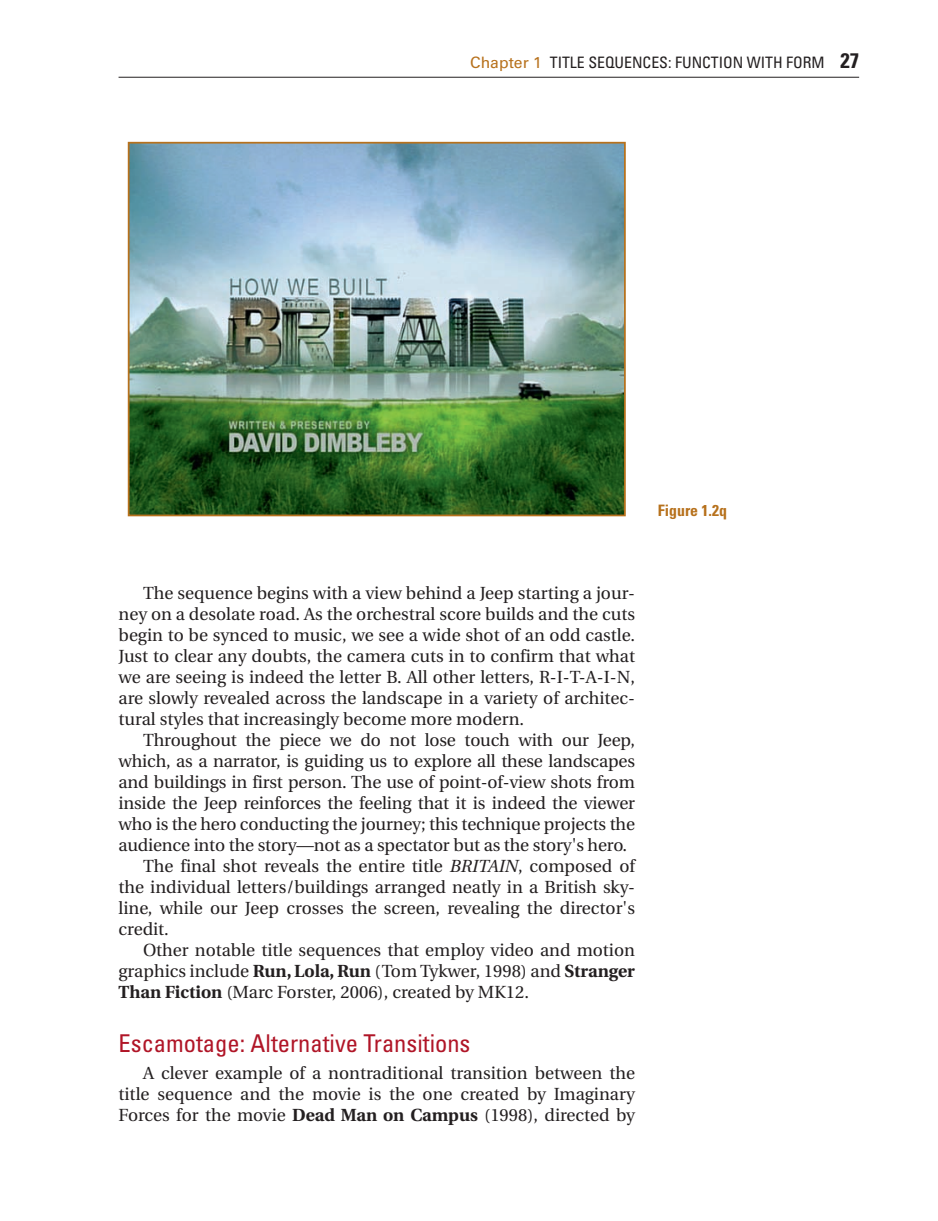
<style>
.page{position:relative;width:938px;height:1221px;background:#fff}
.page>*{position:absolute;margin:0;border:0;box-sizing:border-box;transform-origin:0 0}
.t1{font:condensed 24.5px "Univers";color:#b01527}
.t2{font:17.5px/21px "Utopia";letter-spacing:-.01em;color:#231f20;text-align:justify}
.t3{font:condensed 15.75px "Univers";color:#231f20}
.t4{font:700 condensed 15.75px "Univers";color:#b7711c}
.s1{font-stretch:normal;color:#b7711c}
.s2{font-weight:700;font-size:21px}
.s3{font-style:italic}
.s4{font-weight:700}
</style>
<div class="page">
<hr style="left:119px;top:77px;width:740px;height:1px;background:#231f20">
<img style="left:131px;top:145px;width:491px;height:368px">
<div style="left:128px;top:142px;width:497px;height:374px;border:2px solid #b7711c"></div>
<p class="t3" style="left:470px;top:57px;width:390px"><span class="s1">Chapter 1</span> TITLE SEQUENCES: FUNCTION WITH FORM <span class="s2">27</span></p>
<p class="t4" style="left:658px;top:504px;width:71px">Figure 1.2q</p>
<p class="t2" style="left:118px;top:584px;width:518px;text-indent:25px">The sequence begins with a view behind a Jeep starting a jour&shy;ney on a desolate road. As the orchestral score builds and the cuts begin to be synced to music, we see a wide shot of an odd castle.<br>Just to clear any doubts, the camera cuts in to confirm that what we are seeing is indeed the letter B. All other letters, R-I-T-A-I-N, are slowly revealed across the landscape in a variety of architec&shy;tural styles that increasingly become more modern.</p>
<p class="t2" style="left:143px;top:731px;width:493px">Throughout the piece we do not lose touch with our Jeep,</p>
<p class="t2" style="left:118px;top:752px;width:518px">which, as a narrator, is guiding us to explore all these landscapes</p>
<p class="t2" style="left:118px;top:773px;width:518px">and buildings in first person. The use of point-of-view shots from</p>
<p class="t2" style="left:118px;top:794px;width:518px">inside the Jeep reinforces the feeling that it is indeed the viewer</p>
<p class="t2" style="left:118px;top:815px;width:518px">who is the hero conducting the journey; this technique projects the</p>
<p class="t2" style="left:118px;top:836px;width:510px">audience into the story—not as a spectator but as the story's hero.</p>
<p class="t2" style="left:143px;top:857px;width:493px">The final shot reveals the entire title <span class="s3">BRITAIN</span> , composed of</p>
<p class="t2" style="left:118px;top:878px;width:518px">the individual letters/buildings arranged neatly in a British sky-</p>
<p class="t2" style="left:118px;top:899px;width:518px">line, while our Jeep crosses the screen, revealing the director's</p>
<p class="t2" style="left:118px;top:920px;width:52px">credit.</p>
<p class="t2" style="left:143px;top:941px;width:493px">Other notable title sequences that employ video and motion</p>
<p class="t2" style="left:118px;top:962px;width:518px">graphics include <span class="s4">Run, Lola, Run</span> (Tom Tykwer, 1998) and <span class="s4">Stranger</span></p>
<p class="t2" style="left:118px;top:983px;width:412px"><span class="s4">Than Fiction</span> (Marc Forster, 2006), created by MK12.</p>
<h1 class="t1" style="left:118px;top:1034px;width:353px">Escamotage: Alternative Transitions</h1>
<p class="t2" style="left:118px;top:1063px;width:518px;text-indent:24px">A clever example of a nontraditional transition between the title sequence and the movie is the one created by Imaginary Forces for the movie <span class="s4">Dead Man on Campus</span> (1998), directed by</p>
</div>
